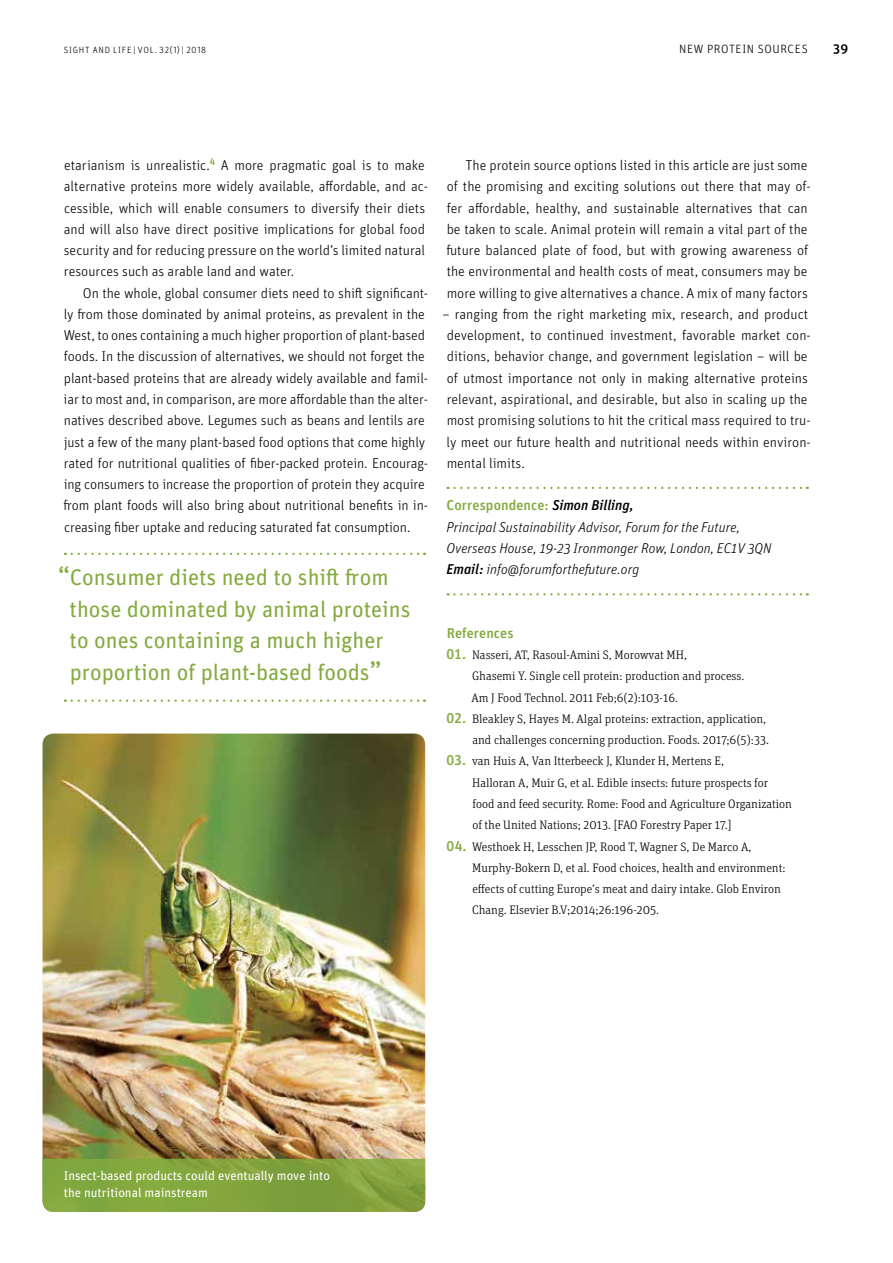
<style>
.page{position:relative;width:893px;height:1263px;background:#fff}
.page>*{position:absolute;margin:0;border:0;box-sizing:border-box;transform-origin:0 0}
.t1{font:22.5px/32px "Unit Pro";color:#83ab3e}
.t2{font:300 14.25px/21.3px "Unit Pro";color:#000}
.t3{font:italic 300 14.25px/21.3px "Unit Pro";color:#000}
.t4{font:500 14.25px "Unit Pro";letter-spacing:.005em;color:#83ab3e}
.t5{font:500 13.5px "Unit Pro";color:#000}
.t6{font:12.75px/16.5px "Unit Pro";color:#fff}
.t7{font:300 12.3px/21.3px "Unit Slab Pro";color:#000}
.t8{font:300 12px "Unit Pro";letter-spacing:.05em;color:#000}
.t9{font:300 9px "Unit Pro";letter-spacing:.085em;color:#000}
.s1{font-size:27px}
.s2{font-weight:500;font-style:normal;color:#83ab3e}
.s3{font-weight:500}
.s4{font-family:"Unit Pro";font-weight:500;font-size:14.25px;color:#83ab3e}
</style>
<div class="page">
<img style="left:43px;top:733px;width:382px;height:426px">
<svg style="left:43px;top:1159px;width:382px;height:53px;background:#82a43e"></svg>
<svg style="left:72px;top:553px;width:353px;height:2px"></svg>
<svg style="left:72px;top:699px;width:353px;height:3px"></svg>
<svg style="left:448px;top:487px;width:360px;height:2px"></svg>
<svg style="left:448px;top:593px;width:360px;height:2px"></svg>
<p class="t9" style="left:64px;top:44px;width:144px">SIGHT AND LIFE | VOL. 32(1) | 2018</p>
<p class="t8" style="left:679px;top:41px;width:130px">NEW PROTEIN SOURCES</p>
<p class="t5" style="left:833px;top:39px;width:17px">39</p>
<p class="t2" style="left:64px;top:154px;width:366px">etarianism is unrealistic.<sup>4</sup> A more pragmatic goal is to make alternative proteins more widely available, affordable, and ac&shy;cessible, which will enable consumers to diversify their diets and will also have direct positive implications for global food security and for reducing pressure on the world’s limited natural resources such as arable land and water.</p>
<p class="t2" style="left:64px;top:282px;width:366px;text-indent:19px">On the whole, global consumer diets need to shift significant&shy;ly from those dominated by animal proteins, as prevalent in the West, to ones containing a much higher proportion of plant-based foods. In the discussion of alternatives, we should not forget the plant-based proteins that are already widely available and famil&shy;iar to most and, in comparison, are more affordable than the alter&shy;natives described above. Legumes such as beans and lentils are just a few of the many plant-based food options that come highly rated for nutritional qualities of fiber-packed protein. Encourag&shy;ing consumers to increase the proportion of protein they acquire from plant foods will also bring about nutritional benefits in in&shy;creasing fiber uptake and reducing saturated fat consumption.</p>
<h1 class="t1" style="left:70px;top:560px;width:342px;text-indent:-12px"><span class="s1">“</span>Consumer diets need to shift from those dominated by animal proteins to ones containing a much higher proportion of plant-based foods<span class="s1">”</span></h1>
<p class="t2" style="left:446px;top:154px;width:366px;text-indent:19px">The protein source options listed in this article are just some of the promising and exciting solutions out there that may of&shy;fer affordable, healthy, and sustainable alternatives that can be taken to scale. Animal protein will remain a vital part of the future balanced plate of food, but with growing awareness of the environmental and health costs of meat, consumers may be more willing to give alternatives a chance. A mix of many factors</p>
<p class="t2" style="left:443px;top:303px;width:370px">– ranging from the right marketing mix, research, and product development, to continued investment, favorable market con&shy;ditions, behavior change, and government legislation – will be of utmost importance not only in making alternative proteins relevant, aspirational, and desirable, but also in scaling up the most promising solutions to hit the critical mass required to tru&shy;ly meet our future health and nutritional needs within environ&shy;mental limits.</p>
<p class="t3" style="left:446px;top:494px;width:327px"><span class="s2">Correspondence:</span> <span class="s3">Simon Billing,<br></span>Principal Sustainability Advisor, Forum for the Future, Overseas House, 19-23 Ironmonger Row, London, EC1V 3QN <span class="s3">Email:</span> info@forumforthefuture.org</p>
<p class="t4" style="left:447px;top:623px;width:68px">References</p>
<p class="t7" style="left:471px;top:644px;width:274px;text-indent:-25px"><span class="s4">01.</span> Nasseri, AT, Rasoul-Amini S, Morowvat MH,<br>Ghasemi Y. Single cell protein: production and process.<br>Am J Food Technol. 2011 Feb;6(2):103-16.</p>
<p class="t7" style="left:446px;top:708px;width:324px;text-align:right"><span class="s4">02.</span> Bleakley S, Hayes M. Algal proteins: extraction, application, and challenges concerning production. Foods. 2017;6(5):33.</p>
<p class="t7" style="left:472px;top:750px;width:321px;text-indent:-26px"><span class="s4">03.</span> van Huis A, Van Itterbeeck J, Klunder H, Mertens E,<br>Halloran A, Muir G, et al. Edible insects: future prospects for food and feed security. Rome: Food and Agriculture Organization of the United Nations; 2013. [FAO Forestry Paper 17.]</p>
<p class="t7" style="left:472px;top:835px;width:315px;text-indent:-26px"><span class="s4">04.</span> Westhoek H, Lesschen JP, Rood T, Wagner S, De Marco A, Murphy-Bokern D, et al. Food choices, health and environment: effects of cutting Europe’s meat and dairy intake. Glob Environ Chang. Elsevier B.V;2014;26:196-205.</p>
<p class="t6" style="left:64px;top:1167px;width:268px">Insect-based products could eventually move into the nutritional mainstream</p>
</div>
